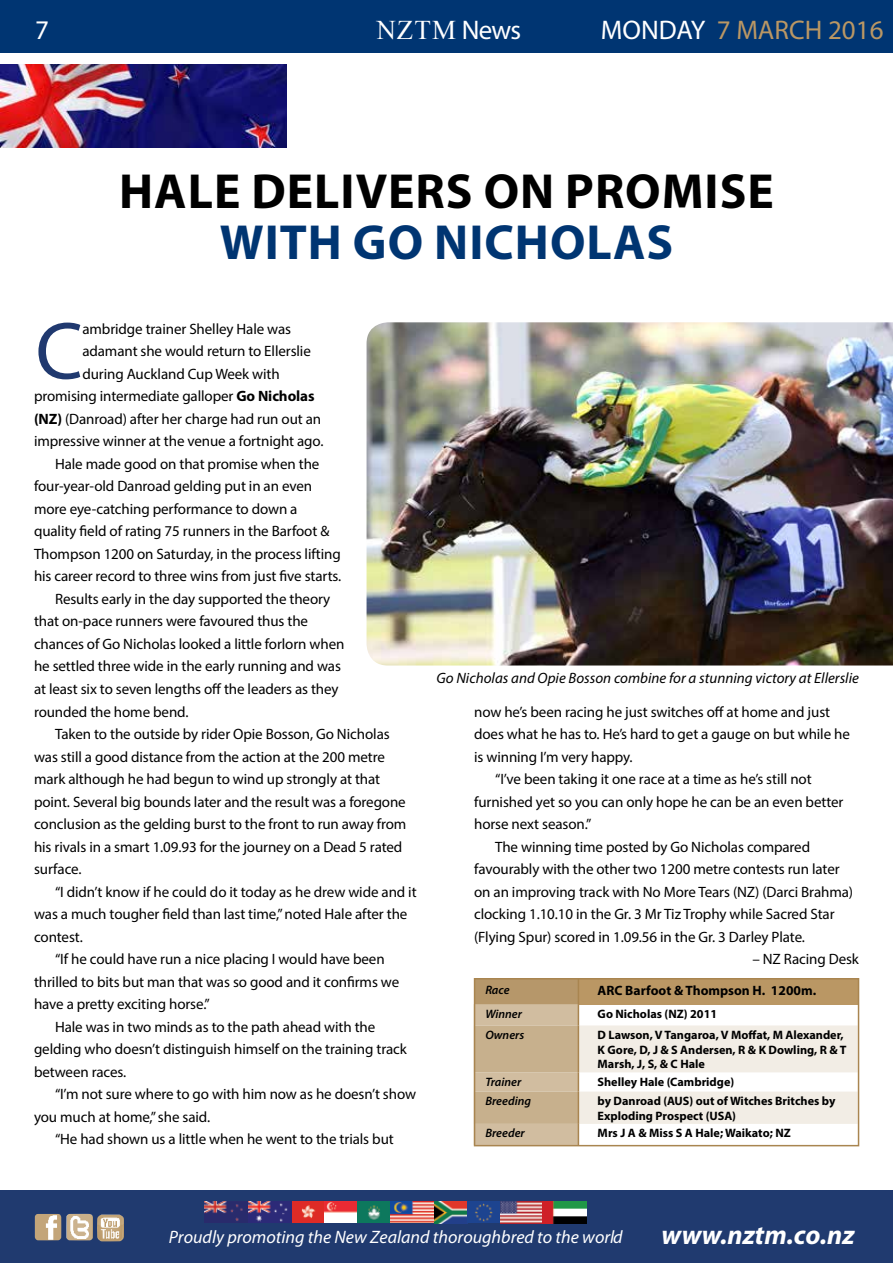
<style>
.page{position:relative;width:893px;height:1263px;background:#fff}
.page>*{position:absolute;margin:0;border:0;box-sizing:border-box;transform-origin:0 0}
.t1{font:81.75px "Myriad Pro";color:#20396f}
.t2{font:700 49.5px "Myriad Pro";letter-spacing:.02em;color:#000}
.t3{font:700 49.5px "Myriad Pro";letter-spacing:.02em;color:#003572}
.t4{font:27px "Myriad Pro";color:#ba9764}
.t5{font:italic 700 27px "Myriad Pro";color:#fff}
.t6{font:27px "Times New Roman";color:#fff}
.t7{font:27px "Myriad Pro";color:#fff}
.t8{font:italic 18px "Myriad Pro";color:#fff}
.t9{font:15px "Myriad Pro";letter-spacing:-.005em;color:#000}
.t10{font:italic 15px "Myriad Pro";color:#000}
.t11{font:700 13.5px "Myriad Pro";color:#000}
.t12{font:700 12.15px/14.7px "Myriad Pro";color:#000}
.t13{font:italic 600 12.15px "Myriad Pro";color:#000}
.s1{font-family:"Myriad Pro"}
.s2{color:#fff}
.s3{font-weight:700}
</style>
<div class="page">
<div style="left:0;top:1191px;width:893px;height:72px;background:#203a6f"></div>
<img style="left:97px;top:1214px;width:27px;height:27px">
<img style="left:66px;top:1214px;width:27px;height:26px">
<img style="left:35px;top:1214px;width:26px;height:26px">
<img style="left:205px;top:1201px;width:381px;height:22px">
<div style="left:0;top:0;width:893px;height:53px;background:#003572"></div>
<img style="left:367px;top:322px;width:526px;height:343px">
<svg style="left:477px;top:981px;width:379px;height:162px"></svg>
<div style="left:474px;top:978px;width:385px;height:168px;border:2px solid #a98550"></div>
<img style="left:0;top:65px;width:287px;height:83px">
<h3 class="t7" style="left:35px;top:14px;width:15px">7</h3>
<h3 class="t6" style="left:376px;top:11px;width:146px">NZTM <span class="s1">News</span></h3>
<h3 class="t4" style="left:601px;top:14px;width:284px"><span class="s2">MONDAY</span> 7 MARCH 2016</h3>
<h2 class="t2" style="left:119px;top:159px;width:656px">Hale delivers on promise</h2>
<h2 class="t3" style="left:220px;top:210px;width:450px">with Go Nicholas</h2>
<h1 class="t1" style="left:36px;top:301px;width:49px">C</h1>
<p class="t9" style="left:82px;top:319px;width:210px">ambridge trainer Shelley Hale was</p>
<p class="t9" style="left:82px;top:342px;width:230px">adamant she would return to Ellerslie</p>
<p class="t9" style="left:82px;top:364px;width:199px">during Auckland Cup Week with</p>
<p class="t9" style="left:34px;top:387px;width:282px">promising intermediate galloper <span class="s3">Go Nicholas</span></p>
<p class="t9" style="left:34px;top:409px;width:289px"><span class="s3">(NZ)</span> (Danroad) after her charge had run out an</p>
<p class="t9" style="left:34px;top:432px;width:291px">impressive winner at the venue a fortnight ago.</p>
<p class="t9" style="left:55px;top:454px;width:266px">Hale made good on that promise when the</p>
<p class="t9" style="left:34px;top:477px;width:280px">four-year-old Danroad gelding put in an even</p>
<p class="t9" style="left:34px;top:499px;width:265px">more eye-catching performance to down a</p>
<p class="t9" style="left:34px;top:522px;width:297px">quality field of rating 75 runners in the Barfoot &amp;</p>
<p class="t9" style="left:34px;top:544px;width:308px">Thompson 1200 on Saturday, in the process lifting</p>
<p class="t9" style="left:34px;top:567px;width:309px">his career record to three wins from just five starts.</p>
<p class="t9" style="left:55px;top:589px;width:277px">Results early in the day supported the theory</p>
<p class="t9" style="left:34px;top:612px;width:276px">that on-pace runners were favoured thus the</p>
<p class="t9" style="left:34px;top:634px;width:312px">chances of Go Nicholas looked a little forlorn when</p>
<p class="t9" style="left:34px;top:657px;width:308px">he settled three wide in the early running and was</p>
<p class="t9" style="left:34px;top:679px;width:306px">at least six to seven lengths off the leaders as they</p>
<p class="t9" style="left:34px;top:702px;width:156px">rounded the home bend.</p>
<p class="t9" style="left:55px;top:725px;width:336px">Taken to the outside by rider Opie Bosson, Go Nicholas</p>
<p class="t9" style="left:34px;top:747px;width:352px">was still a good distance from the action at the 200 metre</p>
<p class="t9" style="left:34px;top:770px;width:348px">mark although he had begun to wind up strongly at that</p>
<p class="t9" style="left:34px;top:792px;width:373px">point. Several big bounds later and the result was a foregone</p>
<p class="t9" style="left:34px;top:815px;width:374px">conclusion as the gelding burst to the front to run away from</p>
<p class="t9" style="left:34px;top:837px;width:370px">his rivals in a smart 1.09.93 for the journey on a Dead 5 rated</p>
<p class="t9" style="left:34px;top:860px;width:49px">surface.</p>
<p class="t9" style="left:55px;top:882px;width:363px">“I didn’t know if he could do it today as he drew wide and it</p>
<p class="t9" style="left:34px;top:905px;width:375px">was a much tougher field than last time,” noted Hale after the</p>
<p class="t9" style="left:34px;top:927px;width:50px">contest.</p>
<p class="t9" style="left:55px;top:950px;width:331px">“If he could have run a nice placing I would have been</p>
<p class="t9" style="left:34px;top:972px;width:367px">thrilled to bits but man that was so good and it confirms we</p>
<p class="t9" style="left:34px;top:995px;width:177px">have a pretty exciting horse.”</p>
<p class="t9" style="left:55px;top:1017px;width:322px">Hale was in two minds as to the path ahead with the</p>
<p class="t9" style="left:34px;top:1040px;width:374px">gelding who doesn’t distinguish himself on the training track</p>
<p class="t9" style="left:34px;top:1062px;width:94px">between races.</p>
<p class="t9" style="left:55px;top:1085px;width:363px">“I’m not sure where to go with him now as he doesn’t show</p>
<p class="t9" style="left:34px;top:1107px;width:178px">you much at home,” she said.</p>
<p class="t9" style="left:55px;top:1130px;width:340px">“He had shown us a little when he went to the trials but</p>
<p class="t10" style="left:437px;top:669px;width:424px">Go Nicholas and Opie Bosson combine for a stunning victory at Ellerslie</p>
<p class="t9" style="left:474px;top:702px;width:357px">now he’s been racing he just switches off at home and just</p>
<p class="t9" style="left:474px;top:725px;width:377px">does what he has to. He’s hard to get a gauge on but while he</p>
<p class="t9" style="left:474px;top:747px;width:160px">is winning I’m very happy.</p>
<p class="t9" style="left:495px;top:770px;width:318px">“I’ve been taking it one race at a time as he’s still not</p>
<p class="t9" style="left:474px;top:792px;width:371px">furnished yet so you can only hope he can be an even better</p>
<p class="t9" style="left:474px;top:815px;width:119px">horse next season.”</p>
<p class="t9" style="left:495px;top:837px;width:316px">The winning time posted by Go Nicholas compared</p>
<p class="t9" style="left:474px;top:860px;width:367px">favourably with the other two 1200 metre contests run later</p>
<p class="t9" style="left:474px;top:882px;width:381px">on an improving track with No More Tears (NZ) (Darci Brahma)</p>
<p class="t9" style="left:474px;top:905px;width:362px">clocking 1.10.10 in the Gr. 3 Mr Tiz Trophy while Sacred Star</p>
<p class="t9" style="left:474px;top:927px;width:332px">(Flying Spur) scored in 1.09.56 in the Gr. 3 Darley Plate.</p>
<p class="t9" style="left:752px;top:950px;width:108px">– NZ Racing Desk</p>
<p class="t13" style="left:485px;top:982px;width:26px">Race</p>
<p class="t11" style="left:598px;top:981px;width:220px">ARC Barfoot &amp; Thompson H. 1200m.</p>
<p class="t13" style="left:485px;top:1006px;width:38px">Winner</p>
<p class="t12" style="left:598px;top:1006px;width:121px">Go Nicholas (NZ) 2011</p>
<p class="t13" style="left:485px;top:1027px;width:40px">Owners</p>
<p class="t12" style="left:598px;top:1027px;width:250px">D Lawson, V Tangaroa, V Moffat, M Alexander,<br>K Gore, D, J &amp; S Andersen, R &amp; K Dowling, R &amp; T<br>Marsh, J, S, &amp; C Hale</p>
<p class="t13" style="left:485px;top:1074px;width:38px">Trainer</p>
<p class="t12" style="left:598px;top:1074px;width:138px">Shelley Hale (Cambridge)</p>
<p class="t13" style="left:485px;top:1093px;width:47px">Breeding</p>
<p class="t12" style="left:598px;top:1093px;width:239px">by Danroad (AUS) out of Witches Britches by<br>Exploding Prospect (USA)</p>
<p class="t13" style="left:485px;top:1125px;width:41px">Breeder</p>
<p class="t12" style="left:598px;top:1125px;width:195px">Mrs J A &amp; Miss S A Hale; Waikato; NZ</p>
<p class="t8" style="left:169px;top:1226px;width:455px">Proudly promoting the New Zealand thoroughbred to the world</p>
<h3 class="t5" style="left:661px;top:1217px;width:195px">www.nztm.co.nz</h3>
</div>
